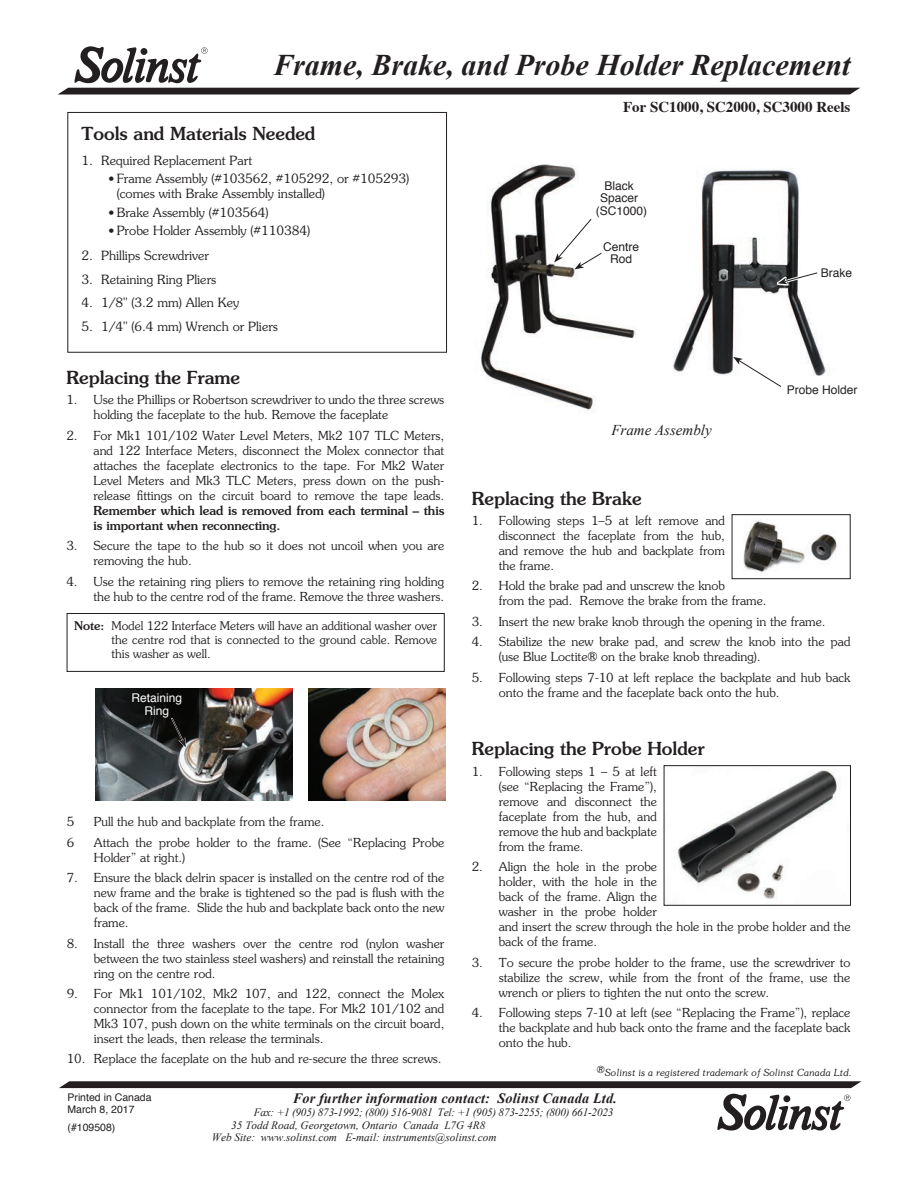
<style>
.page{position:relative;width:918px;height:1188px;background:#fff}
.page>*{position:absolute;margin:0;border:0;box-sizing:border-box;transform-origin:0 0}
.t1{font:italic 700 30px "Times New Roman";color:#231f20}
.Subtitle{font:500 18px "Souvenir Std";color:#231f20}
.ToolBox_Title{font:500 18px "Souvenir Std";color:#231f20}
.t2{font:700 15px "Times";color:#231f20}
.Figure_Caption{font:italic 15px "Times New Roman";color:#231f20}
.t3{font:italic 700 14.25px "Times New Roman";letter-spacing:.01em;color:#231f20}
.t4{font:300 12.75px/15px "Souvenir Std";color:#231f20}
.Numbered_Paragraph_8{font:300 12.45px/15px "Souvenir Std";color:#231f20;text-align:justify}
.Notes_Text{font:300 12px/14.2px "Souvenir Std";color:#231f20;text-align:justify}
.Figure_Text_Justify{font:12px/12.8px "Helvetica";color:#231f20;text-align:center}
.Figure_Text_Justify-2{font:12px/12.8px "Helvetica";color:#fff;text-align:center}
.t5{font:italic 11.25px "Times New Roman";color:#231f20}
.t6{font:italic 11.25px "Times New Roman";letter-spacing:-.02em;color:#231f20}
.t7{font:10.5px/11.2px "Helvetica";color:#231f20}
.t8{font:italic 300 9.75px "Souvenir Std";color:#231f20}
.s1{font-weight:500}
</style>
<div class="page">
<svg style="left:59px;top:1081px;width:803px;height:50px"></svg>
<svg style="left:58px;top:46px;width:802px;height:48px"></svg>
<img style="left:96px;top:688px;width:197px;height:113px">
<div style="left:68px;top:112px;width:379px;height:241px;border:1px solid #231f20"></div>
<img style="left:309px;top:688px;width:136px;height:113px">
<img style="left:743px;top:520px;width:94px;height:52px">
<div style="left:732px;top:514px;width:118px;height:65px;border:1px solid #231f20"></div>
<img style="left:674px;top:770px;width:164px;height:129px">
<div style="left:664px;top:765px;width:187px;height:141px;border:1px solid #231f20"></div>
<svg style="left:170px;top:716px;width:16px;height:32px"></svg>
<div style="left:67px;top:613px;width:378px;height:59px;border:1px solid #231f20"></div>
<img style="left:481px;top:164px;width:155px;height:247px">
<img style="left:673px;top:169px;width:154px;height:207px">
<svg style="left:554px;top:218px;width:48px;height:51px"></svg>
<svg style="left:733px;top:357px;width:49px;height:30px"></svg>
<svg style="left:777px;top:271px;width:42px;height:14px"></svg>
<svg style="left:778px;top:272px;width:40px;height:12px"></svg>
<h1 class="t1" style="left:273px;top:44px;width:579px">Frame, Brake, and Probe Holder Replacement</h1>
<p class="ToolBox_Title" style="left:82px;top:123px;width:235px">Tools and Materials Needed</p>
<p class="t4" style="left:82px;top:153px;width:172px">1. Required Replacement Part</p>
<p class="t4" style="left:117px;top:171px;width:294px;text-indent:-8px">• Frame Assembly (#103562, #105292, or #105293) (comes with Brake Assembly installed)</p>
<p class="t4" style="left:109px;top:205px;width:161px">• Brake Assembly (#103564)</p>
<p class="t4" style="left:109px;top:223px;width:203px">• Probe Holder Assembly (#110384)</p>
<p class="t4" style="left:82px;top:248px;width:129px">2. Phillips Screwdriver</p>
<p class="t4" style="left:82px;top:272px;width:136px">3. Retaining Ring Pliers</p>
<p class="t4" style="left:82px;top:295px;width:159px">4. 1/8" (3.2 mm) Allen Key</p>
<p class="t4" style="left:82px;top:319px;width:198px">5. 1/4" (6.4 mm) Wrench or Pliers</p>
<p class="Subtitle" style="left:66px;top:367px;width:175px">Replacing the Frame</p>
<p class="Numbered_Paragraph_8" style="left:93px;top:392px;width:352px;text-indent:-27px">1. Use the Phillips or Robertson screwdriver to undo the three screws holding the faceplate to the hub. Remove the faceplate</p>
<p class="Numbered_Paragraph_8" style="left:93px;top:428px;width:352px;text-indent:-27px">2. For Mk1 101/102 Water Level Meters, Mk2 107 TLC Meters, and 122 Interface Meters, disconnect the Molex connector that attaches the faceplate electronics to the tape. For Mk2 Water Level Meters and Mk3 TLC Meters, press down on the push&shy;release fittings on the circuit board to remove the tape leads.<br><span class="s1">Remember which lead is removed from each terminal – this is important when reconnecting.</span></p>
<p class="Numbered_Paragraph_8" style="left:93px;top:538px;width:352px;text-indent:-27px">3. Secure the tape to the hub so it does not uncoil when you are removing the hub.</p>
<p class="Numbered_Paragraph_8" style="left:66px;top:574px;width:379px;text-align:right">4. Use the retaining ring pliers to remove the retaining ring holding the hub to the centre rod of the frame. Remove the three washers.</p>
<p class="Notes_Text" style="left:112px;top:618px;width:327px;text-indent:-38px"><span class="s1">Note:</span> Model 122 Interface Meters will have an additional washer over the centre rod that is connected to the ground cable. Remove this washer as well.</p>
<p class="Figure_Text_Justify-2" style="left:131px;top:692px;width:52px">Retaining<br>Ring</p>
<p class="Numbered_Paragraph_8" style="left:67px;top:815px;width:9px">5</p>
<p class="Numbered_Paragraph_8" style="left:94px;top:815px;width:232px">Pull the hub and backplate from the frame.</p>
<p class="Numbered_Paragraph_8" style="left:67px;top:835px;width:9px">6</p>
<p class="Numbered_Paragraph_8" style="left:94px;top:835px;width:352px">Attach the probe holder to the frame. (See “Replacing Probe<br>Holder” at right.)</p>
<p class="Numbered_Paragraph_8" style="left:94px;top:870px;width:352px;text-indent:-27px">7. Ensure the black delrin spacer is installed on the centre rod of the new frame and the brake is tightened so the pad is flush with the back of the frame. Slide the hub and backplate back onto the new frame.</p>
<p class="Numbered_Paragraph_8" style="left:94px;top:936px;width:352px;text-indent:-27px">8. Install the three washers over the centre rod (nylon washer between the two stainless steel washers) and reinstall the retaining ring on the centre rod.</p>
<p class="Numbered_Paragraph_8" style="left:94px;top:986px;width:352px;text-indent:-27px">9. For Mk1 101/102, Mk2 107, and 122, connect the Molex connector from the faceplate to the tape. For Mk2 101/102 and Mk3 107, push down on the white terminals on the circuit board, insert the leads, then release the terminals.</p>
<p class="Numbered_Paragraph_8" style="left:67px;top:1052px;width:376px">10. Replace the faceplate on the hub and re-secure the three screws.</p>
<p class="t2" style="left:623px;top:93px;width:229px">For SC1000, SC2000, SC3000 Reels</p>
<p class="Figure_Text_Justify" style="left:596px;top:179px;width:53px">Black<br>Spacer (SC1000)</p>
<p class="Figure_Text_Justify" style="left:603px;top:240px;width:38px">Centre<br>Rod</p>
<p class="Figure_Caption" style="left:611px;top:419px;width:102px">Frame Assembly</p>
<p class="Figure_Text_Justify" style="left:821px;top:266px;width:33px">Brake</p>
<p class="Figure_Text_Justify" style="left:787px;top:383px;width:72px">Probe Holder</p>
<p class="Subtitle" style="left:472px;top:487px;width:171px">Replacing the Brake</p>
<p class="Numbered_Paragraph_8" style="left:499px;top:513px;width:228px;text-indent:-27px">1. Following steps 1–5 at left remove and disconnect the faceplate from the hub, and remove the hub and backplate from the frame.</p>
<p class="Numbered_Paragraph_8" style="left:499px;top:578px;width:269px;text-indent:-27px">2. Hold the brake pad and unscrew the knob<br>from the pad. Remove the brake from the frame.</p>
<p class="Numbered_Paragraph_8" style="left:472px;top:614px;width:355px">3. Insert the new brake knob through the opening in the frame.</p>
<p class="Numbered_Paragraph_8" style="left:499px;top:634px;width:353px;text-indent:-27px">4. Stabilize the new brake pad, and screw the knob into the pad (use Blue Loctite® on the brake knob threading).</p>
<p class="Numbered_Paragraph_8" style="left:499px;top:670px;width:353px;text-indent:-27px">5. Following steps 7-10 at left replace the backplate and hub back onto the frame and the faceplate back onto the hub.</p>
<p class="Subtitle" style="left:472px;top:738px;width:234px">Replacing the Probe Holder</p>
<p class="Numbered_Paragraph_8" style="left:499px;top:764px;width:160px;text-indent:-27px">1. Following steps 1 – 5 at left (see “Replacing the Frame”), remove and disconnect the faceplate from the hub, and remove the hub and backplate from the frame.</p>
<p class="Numbered_Paragraph_8" style="left:499px;top:859px;width:353px;text-align:left;text-indent:-27px">2. Align the hole in the probe<br>holder, with the hole in the<br>back of the frame. Align the<br>washer in the probe holder<br>and insert the screw through the hole in the probe holder and the back of the frame.</p>
<p class="Numbered_Paragraph_8" style="left:499px;top:955px;width:353px;text-indent:-27px">3. To secure the probe holder to the frame, use the screwdriver to stabilize the screw, while from the front of the frame, use the wrench or pliers to tighten the nut onto the screw.</p>
<p class="Numbered_Paragraph_8" style="left:499px;top:1005px;width:353px;text-indent:-27px">4. Following steps 7-10 at left (see “Replacing the Frame”), replace the backplate and hub back onto the frame and the faceplate back onto the hub.</p>
<p class="t8" style="left:597px;top:1067px;width:257px">®Solinst is a registered trademark of Solinst Canada Ltd.</p>
<p class="t7" style="left:68px;top:1092px;width:86px">Printed in Canada<br>March 8, 2017</p>
<p class="t7" style="left:68px;top:1122px;width:49px">(#109508)</p>
<p class="t3" style="left:293px;top:1088px;width:326px">For further information contact: Solinst Canada Ltd.</p>
<p class="t6" style="left:254px;top:1104px;width:361px">Fax: +1 (905) 873-1992; (800) 516-9081 Tel: +1 (905) 873-2255; (800) 661-2023</p>
<p class="t5" style="left:231px;top:1117px;width:256px">35 Todd Road, Georgetown, Ontario Canada L7G 4R8</p>
<p class="t5" style="left:212px;top:1130px;width:286px">Web Site: www.solinst.com E-mail: instruments@solinst.com</p>
</div>
